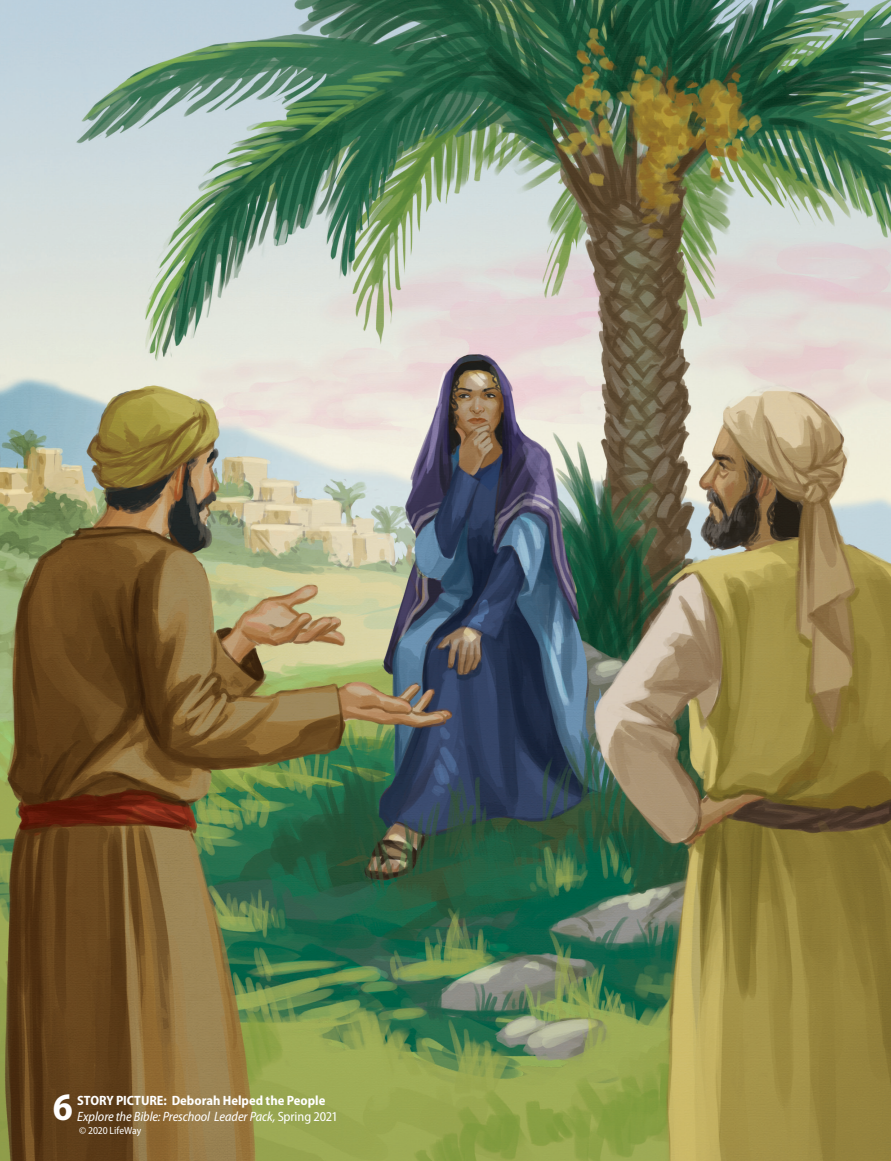
<style>
.page{position:relative;width:891px;height:1161px;background:#fff}
.page>*{position:absolute;margin:0;border:0;box-sizing:border-box;transform-origin:0 0}
.t1{font:700 semi-condensed 39px "Myriad Pro";color:#fff}
.t2{font:italic semi-condensed 13.5px/16.2px "Myriad Pro";letter-spacing:-.005em;color:#fff}
.t3{font:semi-condensed 10.5px "Myriad Pro";letter-spacing:-.005em;color:#fff}
.s1{font-weight:700;font-style:normal}
.s2{font-style:normal}
</style>
<div class="page">
<img style="left:0;top:0;width:891px;height:1161px">
<h1 class="t1" style="left:53px;top:1085px;width:22px">6</h1>
<p class="t2" style="left:77px;top:1093px;width:262px"><span class="s1">STORY PICTURE: Deborah Helped the People<br></span>Explore the Bible: Preschool Leader Pack, <span class="s2">Spring 2021</span></p>
<p class="t3" style="left:79px;top:1125px;width:64px">© 2020 LifeWay</p>
</div>
